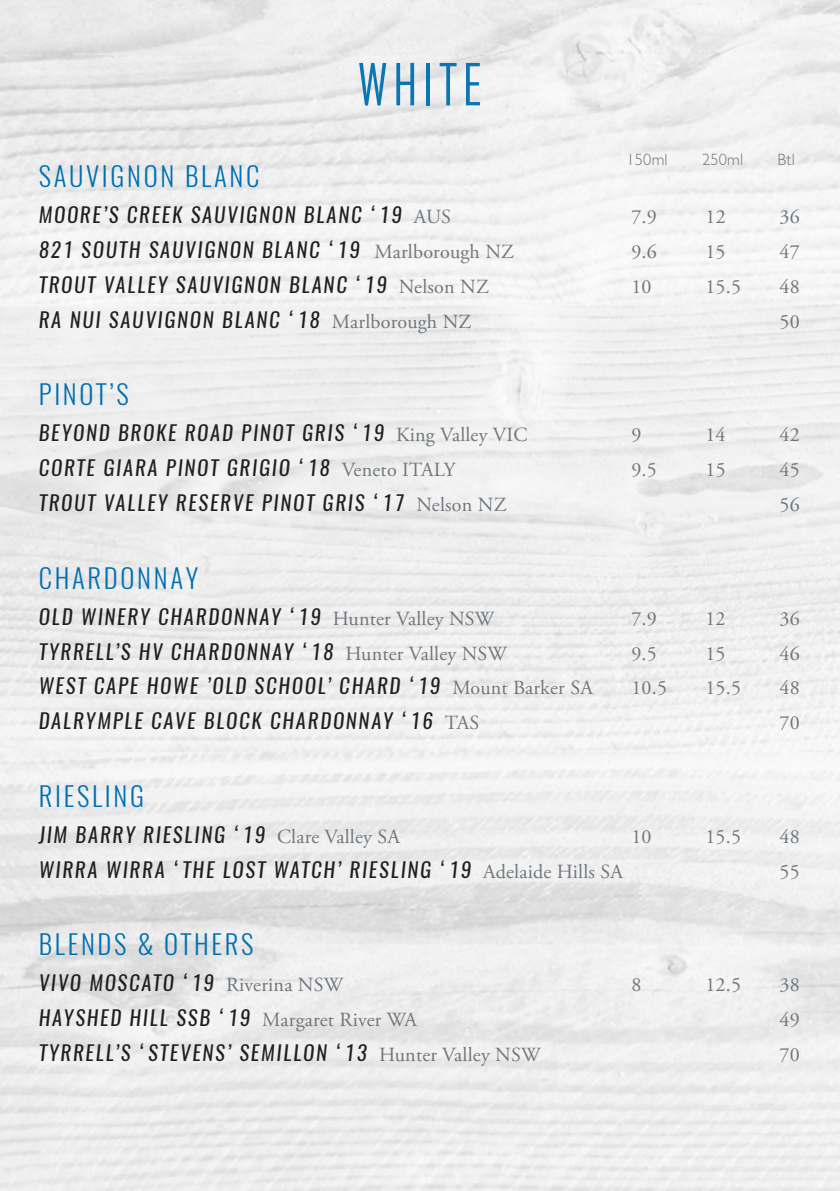
<style>
.page{position:relative;width:840px;height:1191px;background:#fff}
.page>*{position:absolute;margin:0;border:0;box-sizing:border-box;transform-origin:0 0}
.t1{font:55.4px "Agency FB";letter-spacing:.09em;color:#0070b1}
.t2{font:300 26.8px "Oswald";letter-spacing:.1em;color:#0070b1}
.t3{font:italic 20.6px "Oswald";letter-spacing:.09em;color:#231f20}
.t4{font:20px "Adobe Garamond Pro";letter-spacing:.01em;color:#70767b}
.t5{font:300 16.4px "Gill Sans MT Pro";letter-spacing:.01em;color:#70767b}
.s1{font-family:"Adobe Garamond Pro";font-style:normal;font-size:20px;color:#70767b}
</style>
<div class="page">
<h1 class="t1" style="left:357px;top:51px;width:126px">WHITE</h1>
<p class="t5" style="left:626px;top:149px;width:43px">150ml</p>
<p class="t5" style="left:701px;top:149px;width:43px">250ml</p>
<p class="t5" style="left:777px;top:149px;width:19px">Btl</p>
<p class="t2" style="left:39px;top:158px;width:222px">SAUVIGNON BLANC</p>
<p class="t3" style="left:39px;top:200px;width:413px">MOORE’S CREEK SAUVIGNON BLANC ‘19 <span class="s1">AUS</span></p>
<p class="t4" style="left:631px;top:205px;width:27px">7.9</p>
<p class="t4" style="left:705px;top:205px;width:22px">12</p>
<p class="t4" style="left:779px;top:205px;width:22px">36</p>
<p class="t3" style="left:39px;top:235px;width:476px">821 SOUTH SAUVIGNON BLANC ‘19 <span class="s1">Marlborough NZ</span></p>
<p class="t4" style="left:631px;top:239px;width:27px">9.6</p>
<p class="t4" style="left:705px;top:239px;width:22px">15</p>
<p class="t4" style="left:779px;top:239px;width:22px">47</p>
<p class="t3" style="left:39px;top:270px;width:451px">TROUT VALLEY SAUVIGNON BLANC ‘19 <span class="s1">Nelson NZ</span></p>
<p class="t4" style="left:631px;top:274px;width:22px">10</p>
<p class="t4" style="left:705px;top:274px;width:37px">15.5</p>
<p class="t4" style="left:779px;top:274px;width:22px">48</p>
<p class="t3" style="left:39px;top:305px;width:434px">RA NUI SAUVIGNON BLANC ‘18 <span class="s1">Marlborough NZ</span></p>
<p class="t4" style="left:779px;top:309px;width:22px">50</p>
<p class="t2" style="left:39px;top:376px;width:92px">PINOT’S</p>
<p class="t3" style="left:39px;top:418px;width:490px">BEYOND BROKE ROAD PINOT GRIS ‘19 <span class="s1">King Valley VIC</span></p>
<p class="t4" style="left:631px;top:423px;width:12px">9</p>
<p class="t4" style="left:705px;top:423px;width:22px">14</p>
<p class="t4" style="left:779px;top:423px;width:22px">42</p>
<p class="t3" style="left:39px;top:453px;width:418px">CORTE GIARA PINOT GRIGIO ‘18 <span class="s1">Veneto ITALY</span></p>
<p class="t4" style="left:631px;top:458px;width:27px">9.5</p>
<p class="t4" style="left:705px;top:458px;width:22px">15</p>
<p class="t4" style="left:779px;top:458px;width:22px">45</p>
<p class="t3" style="left:39px;top:488px;width:469px">TROUT VALLEY RESERVE PINOT GRIS ‘17 <span class="s1">Nelson NZ</span></p>
<p class="t4" style="left:779px;top:493px;width:22px">56</p>
<p class="t2" style="left:39px;top:560px;width:161px">CHARDONNAY</p>
<p class="t3" style="left:39px;top:602px;width:456px">OLD WINERY CHARDONNAY ‘19 <span class="s1">Hunter Valley NSW</span></p>
<p class="t4" style="left:631px;top:606px;width:27px">7.9</p>
<p class="t4" style="left:705px;top:606px;width:22px">12</p>
<p class="t4" style="left:779px;top:606px;width:22px">36</p>
<p class="t3" style="left:39px;top:637px;width:469px">TYRRELL’S HV CHARDONNAY ‘18 <span class="s1">Hunter Valley NSW</span></p>
<p class="t4" style="left:631px;top:641px;width:27px">9.5</p>
<p class="t4" style="left:705px;top:641px;width:22px">15</p>
<p class="t4" style="left:779px;top:641px;width:22px">46</p>
<p class="t3" style="left:39px;top:672px;width:555px">WEST CAPE HOWE ’OLD SCHOOL’ CHARD ‘19 <span class="s1">Mount Barker SA</span></p>
<p class="t4" style="left:631px;top:676px;width:37px">10.5</p>
<p class="t4" style="left:705px;top:676px;width:37px">15.5</p>
<p class="t4" style="left:779px;top:676px;width:22px">48</p>
<p class="t3" style="left:39px;top:707px;width:442px">DALRYMPLE CAVE BLOCK CHARDONNAY ‘16 <span class="s1">TAS</span></p>
<p class="t4" style="left:779px;top:711px;width:22px">70</p>
<p class="t2" style="left:39px;top:778px;width:107px">RIESLING</p>
<p class="t3" style="left:39px;top:820px;width:362px">JIM BARRY RIESLING ‘19 <span class="s1">Clare Valley SA</span></p>
<p class="t4" style="left:631px;top:824px;width:22px">10</p>
<p class="t4" style="left:705px;top:824px;width:37px">15.5</p>
<p class="t4" style="left:779px;top:824px;width:22px">48</p>
<p class="t3" style="left:39px;top:855px;width:585px">WIRRA WIRRA ‘THE LOST WATCH’ RIESLING ‘19 <span class="s1">Adelaide Hills SA</span></p>
<p class="t4" style="left:779px;top:859px;width:22px">55</p>
<p class="t2" style="left:39px;top:926px;width:216px">BLENDS &amp; OTHERS</p>
<p class="t3" style="left:39px;top:968px;width:305px">VIVO MOSCATO ‘19 <span class="s1">Riverina NSW</span></p>
<p class="t4" style="left:631px;top:973px;width:12px">8</p>
<p class="t4" style="left:705px;top:973px;width:37px">12.5</p>
<p class="t4" style="left:779px;top:973px;width:22px">38</p>
<p class="t3" style="left:39px;top:1003px;width:379px">HAYSHED HILL SSB ‘19 <span class="s1">Margaret River WA</span></p>
<p class="t4" style="left:779px;top:1008px;width:22px">49</p>
<p class="t3" style="left:39px;top:1038px;width:503px">TYRRELL’S ‘STEVENS’ SEMILLON ‘13 <span class="s1">Hunter Valley NSW</span></p>
<p class="t4" style="left:779px;top:1042px;width:22px">70</p>
</div>
